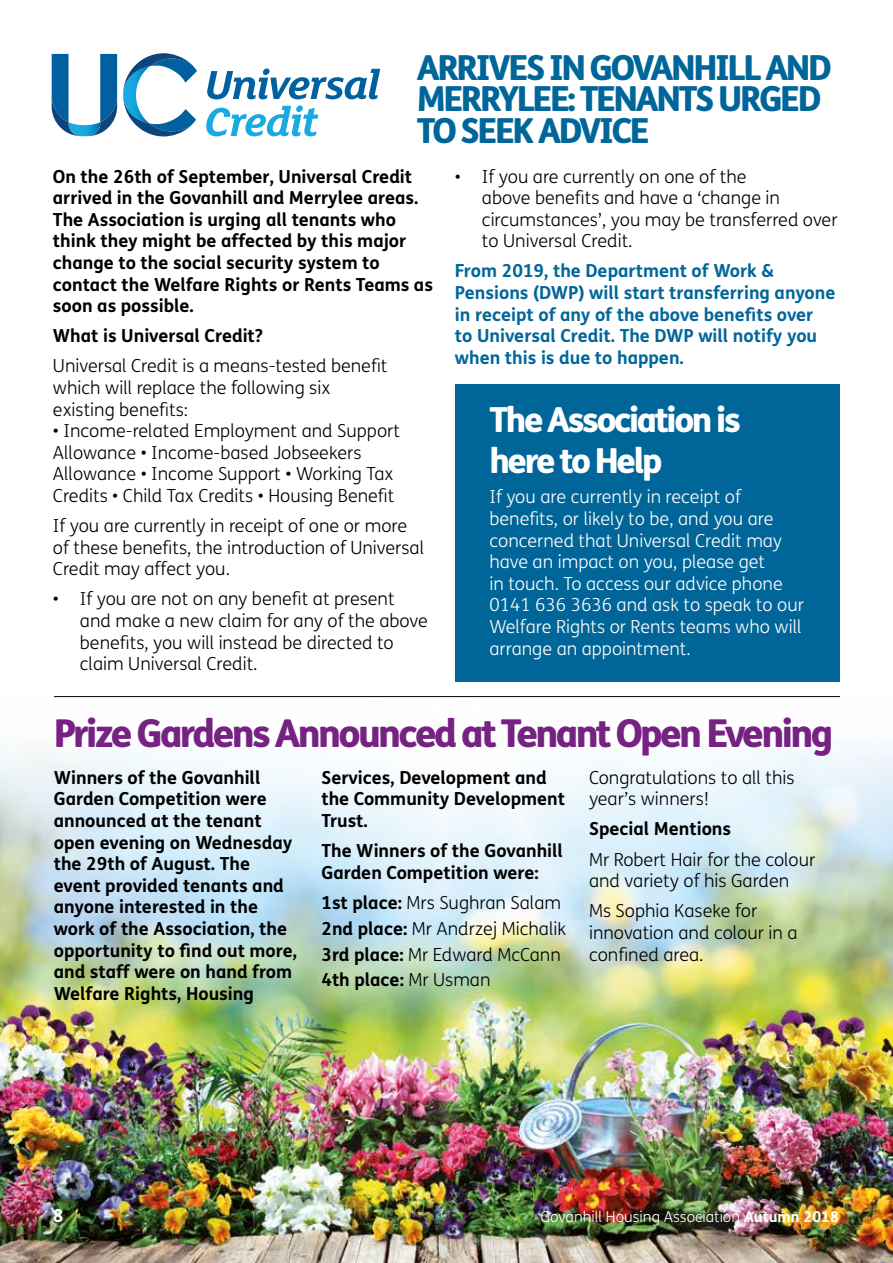
<style>
.page{position:relative;width:893px;height:1263px;background:#fff}
.page>*{position:absolute;margin:0;border:0;box-sizing:border-box;transform-origin:0 0}
.t1{font:800 38.4px "FS Me";letter-spacing:-.07em;color:#762282}
.t2{font:800 34.5px/31.5px "FS Me";letter-spacing:-.07em;color:#069}
.t3{font:800 34.5px/41.4px "FS Me";letter-spacing:-.07em;color:#fff}
.t4{font:300 18px/21.6px "FS Me";color:#000}
.t5{font:700 18px/21.6px "FS Me";color:#000}
.t6{font:300 18px/21.6px "FS Me";color:#fff}
.t7{font:700 18px/21.6px "FS Me";color:#00669a}
.t8{font:700 18px "FS Me";color:#fff}
.t9{font:300 15px "FS Me";color:#fff}
.s1{color:#00669a}
.s2{font-weight:700}
</style>
<div class="page">
<img style="left:0;top:697px;width:893px;height:566px">
<div style="left:455px;top:384px;width:385px;height:298px;background:#069"></div>
<hr style="left:54px;top:696px;width:786px;height:1px;background:#000">
<svg style="left:207px;top:68px;width:173px;height:31px"></svg>
<svg style="left:206px;top:105px;width:112px;height:31px"></svg>
<svg style="left:52px;top:53px;width:145px;height:83px"></svg>
<h2 class="t2" style="left:417px;top:52px;width:417px">ARRIVES IN GOVANHILL AND<br>MERRYL<span class="s1">EE:</span> TENANTS URGED<br>TO SEEK ADVICE</h2>
<p class="t5" style="left:53px;top:165px;width:381px">On the 26th of September, Universal Credit arrived in the Govanhill and Merrylee areas.<br>The Association is urging all tenants who think they might be affected by this major change to the social security system to contact the Welfare Rights or Rents Teams as soon as possible.</p>
<p class="t5" style="left:53px;top:325px;width:212px">What is Universal Credit?</p>
<p class="t4" style="left:53px;top:356px;width:336px">Universal Credit is a means-tested benefit which will replace the following six existing benefits:</p>
<p class="t4" style="left:53px;top:421px;width:349px">• Income-related Employment and Support Allowance • Income-based Jobseekers Allowance • Income Support • Working Tax Credits • Child Tax Credits • Housing Benefit</p>
<p class="t4" style="left:53px;top:515px;width:373px">If you are currently in receipt of one or more of these benefits, the introduction of Universal<br>Credit may affect you.</p>
<p class="t4" style="left:80px;top:589px;width:349px;text-indent:-27px">• If you are not on any benefit at present and make a new claim for any of the above benefits, you will instead be directed to claim Universal Credit.</p>
<p class="t4" style="left:482px;top:166px;width:357px;text-indent:-27px">• If you are currently on one of the<br>above benefits and have a ‘change in circumstances’, you may be transferred over to Universal Credit.</p>
<p class="t7" style="left:455px;top:260px;width:382px">From 2019, the Department of Work &amp; Pensions (DWP) will start transferring anyone in receipt of any of the above benefits over<br>to Universal Credit. The DWP will notify you when this is due to happen.</p>
<h2 class="t3" style="left:489px;top:399px;width:253px">The Association is here to Help</h2>
<p class="t6" style="left:489px;top:487px;width:316px">If you are currently in receipt of benefits, or likely to be, and you are concerned that Universal Credit may have an impact on you, please get<br>in touch. To access our advice phone 0141 636 3636 and ask to speak to our Welfare Rights or Rents teams who will arrange an appointment.</p>
<h1 class="t1" style="left:54px;top:709px;width:781px">Prize Gardens Announced at Tenant Open Evening</h1>
<p class="t5" style="left:54px;top:767px;width:245px">Winners of the Govanhill<br>Garden Competition were announced at the tenant open evening on Wednesday the 29th of August. The event provided tenants and anyone interested in the work of the Association, the opportunity to find out more, and staff were on hand from<br>Welfare Rights, Housing</p>
<p class="t5" style="left:321px;top:767px;width:245px">Services, Development and the Community Development<br>Trust.</p>
<p class="t4" style="left:589px;top:767px;width:207px">Congratulations to all this year’s winners!</p>
<p class="t5" style="left:589px;top:818px;width:144px">Special Mentions</p>
<p class="t4" style="left:589px;top:849px;width:228px">Mr Robert Hair for the colour and variety of his Garden</p>
<p class="t4" style="left:589px;top:901px;width:210px">Ms Sophia Kaseke for innovation and colour in a confined area.</p>
<p class="t5" style="left:321px;top:840px;width:243px">The Winners of the Govanhill<br>Garden Competition were:</p>
<p class="t4" style="left:321px;top:890px;width:246px;line-height:25.8px"><span class="s2">1st place:</span> Mrs Sughran Salam<br><span class="s2">2nd place:</span> Mr Andrzej Michalik<br><span class="s2">3rd place:</span> Mr Edward McCann<br><span class="s2">4th place:</span> Mr Usman</p>
<p class="t8" style="left:53px;top:1205px;width:12px">8</p>
<p class="t9" style="left:540px;top:1208px;width:300px">Govanhill Housing Association <span class="s2">Autumn 2018</span></p>
</div>
